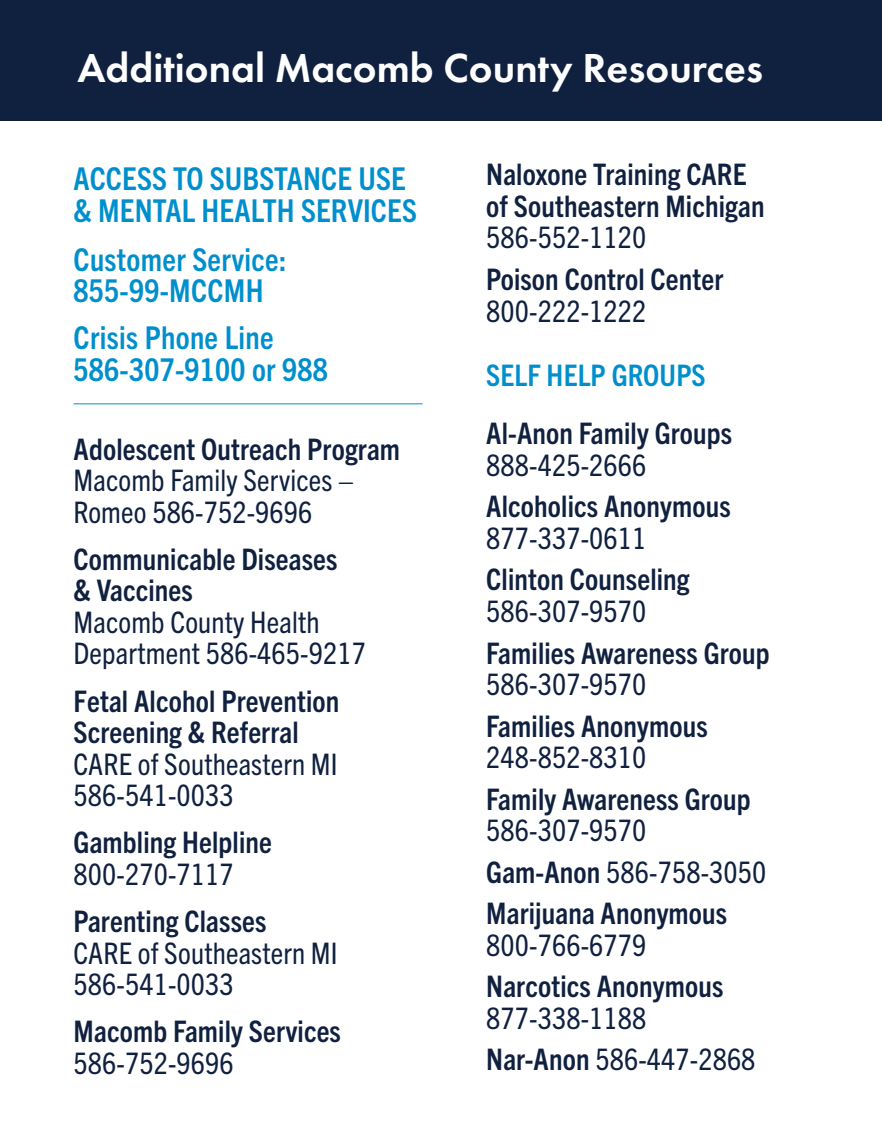
<style>
.page{position:relative;width:882px;height:1134px;background:#fff}
.page>*{position:absolute;margin:0;border:0;box-sizing:border-box;transform-origin:0 0}
.t1{font:600 42px "Futura PT";color:#fff}
.t2{font:700 condensed 31.5px/31.5px "Trade Gothic Next LT Pro";letter-spacing:.01em;color:#008fcd}
.t3{font:700 condensed 29.75px/31.5px "Trade Gothic Next LT Pro";letter-spacing:.005em;color:#10203f}
.t4{font:condensed 29.75px/31.5px "Trade Gothic Next LT Pro";letter-spacing:.005em;color:#10203f}
.t5{font:700 condensed 29.75px "Trade Gothic Next LT Pro";letter-spacing:.005em;color:#008fcd}
.s1{font-weight:700}
.s2{font-weight:400}
</style>
<div class="page">
<div style="left:0;top:0;width:882px;height:121px;background:#10203f"></div>
<hr style="left:74px;top:403px;width:348px;height:1px;background:#008fcd">
<p class="t1" style="left:77px;top:42px;width:687px">Additional Macomb County Resources</p>
<p class="t2" style="left:74px;top:161px;width:345px">ACCESS TO SUBSTANCE USE &amp; MENTAL HEALTH SERVICES</p>
<p class="t2" style="left:74px;top:241px;width:214px">Customer Service:<br>855-99-MCCMH</p>
<p class="t2" style="left:74px;top:320px;width:256px">Crisis Phone Line<br>586-307-9100 or 988</p>
<p class="t4" style="left:74px;top:431px;width:328px"><span class="s1">Adolescent Outreach Program<br></span>Macomb Family Services –<br>Romeo 586-752-9696</p>
<p class="t3" style="left:74px;top:541px;width:265px">Communicable Diseases &amp; Vaccines</p>
<p class="t4" style="left:74px;top:604px;width:294px">Macomb County Health<br>Department 586-465-9217</p>
<p class="t3" style="left:74px;top:683px;width:267px">Fetal Alcohol Prevention<br>Screening &amp; Referral</p>
<p class="t4" style="left:74px;top:746px;width:266px">CARE of Southeastern MI<br>586-541-0033</p>
<p class="t3" style="left:74px;top:825px;width:200px">Gambling Helpline<br><span class="s2">800-270-7117</span></p>
<p class="t3" style="left:74px;top:904px;width:194px">Parenting Classes</p>
<p class="t4" style="left:74px;top:935px;width:266px">CARE of Southeastern MI<br>586-541-0033</p>
<p class="t3" style="left:74px;top:1014px;width:269px">Macomb Family Services<br><span class="s2">586-752-9696</span></p>
<p class="t3" style="left:486px;top:157px;width:280px">Naloxone Training CARE of Southeastern Michigan<br><span class="s2">586-552-1120</span></p>
<p class="t3" style="left:486px;top:262px;width:239px">Poison Control Center<br><span class="s2">800-222-1222</span></p>
<p class="t5" style="left:486px;top:355px;width:221px">SELF HELP GROUPS</p>
<p class="t3" style="left:486px;top:416px;width:247px">Al-Anon Family Groups<br><span class="s2">888-425-2666</span></p>
<p class="t3" style="left:486px;top:489px;width:246px">Alcoholics Anonymous<br><span class="s2">877-337-0611</span></p>
<p class="t3" style="left:486px;top:562px;width:205px">Clinton Counseling<br><span class="s2">586-307-9570</span></p>
<p class="t3" style="left:486px;top:635px;width:285px">Families Awareness Group<br><span class="s2">586-307-9570</span></p>
<p class="t3" style="left:486px;top:708px;width:223px">Families Anonymous<br><span class="s2">248-852-8310</span></p>
<p class="t3" style="left:486px;top:781px;width:266px">Family Awareness Group<br><span class="s2">586-307-9570</span></p>
<p class="t4" style="left:486px;top:854px;width:282px"><span class="s1">Gam-Anon</span> 586-758-3050</p>
<p class="t3" style="left:486px;top:896px;width:243px">Marijuana Anonymous<br><span class="s2">800-766-6779</span></p>
<p class="t3" style="left:486px;top:969px;width:239px">Narcotics Anonymous<br><span class="s2">877-338-1188</span></p>
<p class="t4" style="left:486px;top:1042px;width:271px"><span class="s1">Nar-Anon</span> 586-447-2868</p>
</div>
